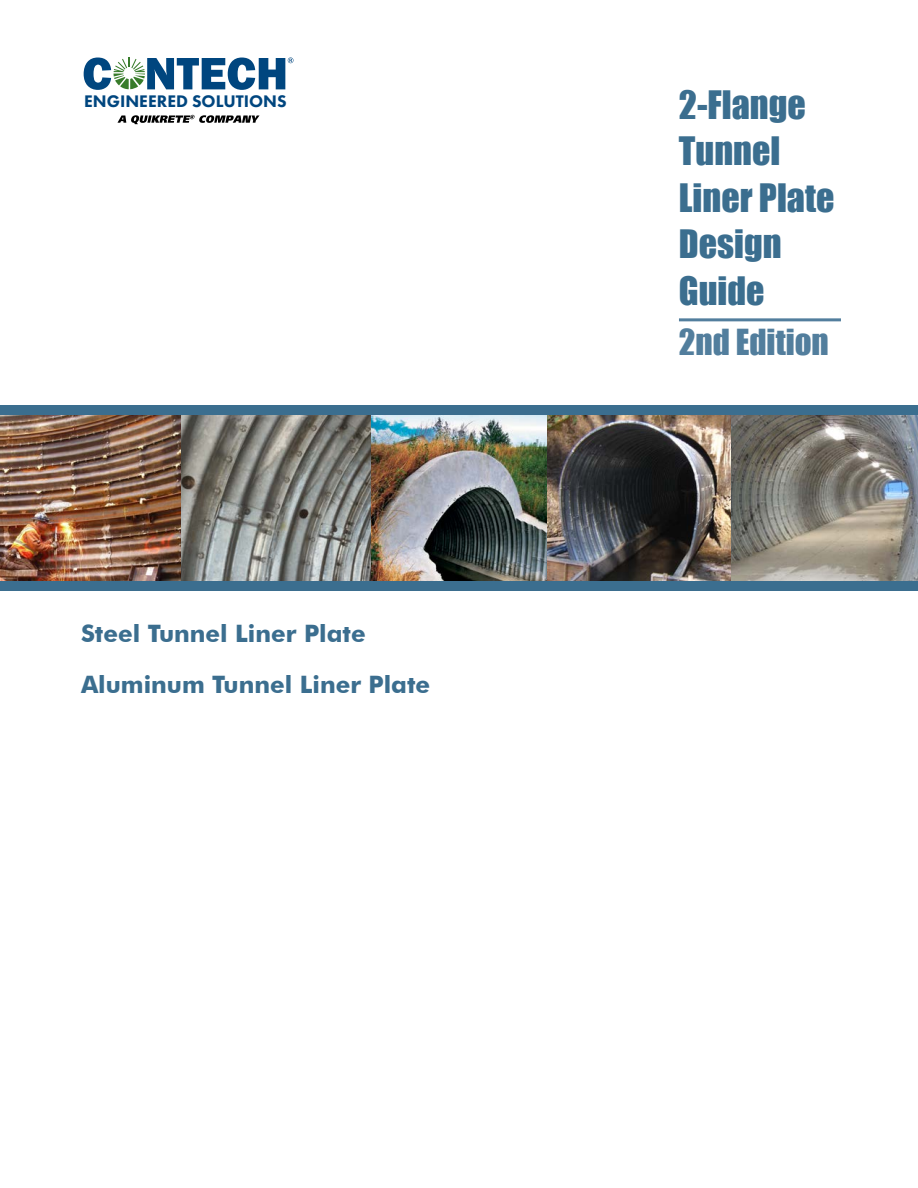
<style>
.page{position:relative;width:918px;height:1188px;background:#fff}
.page>*{position:absolute;margin:0;border:0;box-sizing:border-box;transform-origin:0 0}
.t1{font:36px/46.5px "Impact";color:#3b6e8f}
.t2{font:33px "Impact";color:#527e9d}
.t3{font:700 24px/51px "Futura BT";color:#3b6e8f}
.t4{font:800 17.4px "Futura PT";color:#00467f}
</style>
<div class="page">
<div style="left:0;top:405px;width:918px;height:186px;background:#3b6e8f"></div>
<img style="left:0;top:415px;width:181px;height:166px">
<img style="left:370px;top:415px;width:178px;height:166px">
<img style="left:548px;top:415px;width:183px;height:166px">
<img style="left:731px;top:415px;width:187px;height:166px">
<img style="left:181px;top:415px;width:189px;height:166px">
<svg style="left:84px;top:58px;width:209px;height:32px"></svg>
<svg style="left:118px;top:115px;width:142px;height:9px"></svg>
<hr style="left:679px;top:318px;width:162px;height:3px;background:#527e9d">
<p class="t4" style="left:84px;top:90px;width:204px">ENGINEERED SOLUTIONS</p>
<p class="t3" style="left:81px;top:608px;width:351px">Steel Tunnel Liner Plate<br>Aluminum Tunnel Liner Plate</p>
<h1 class="t1" style="left:679px;top:80px;width:157px">2-Flange<br>Tunnel<br>Liner Plate<br>Design<br>Guide</h1>
<h2 class="t2" style="left:679px;top:317px;width:151px">2nd Edition</h2>
</div>
